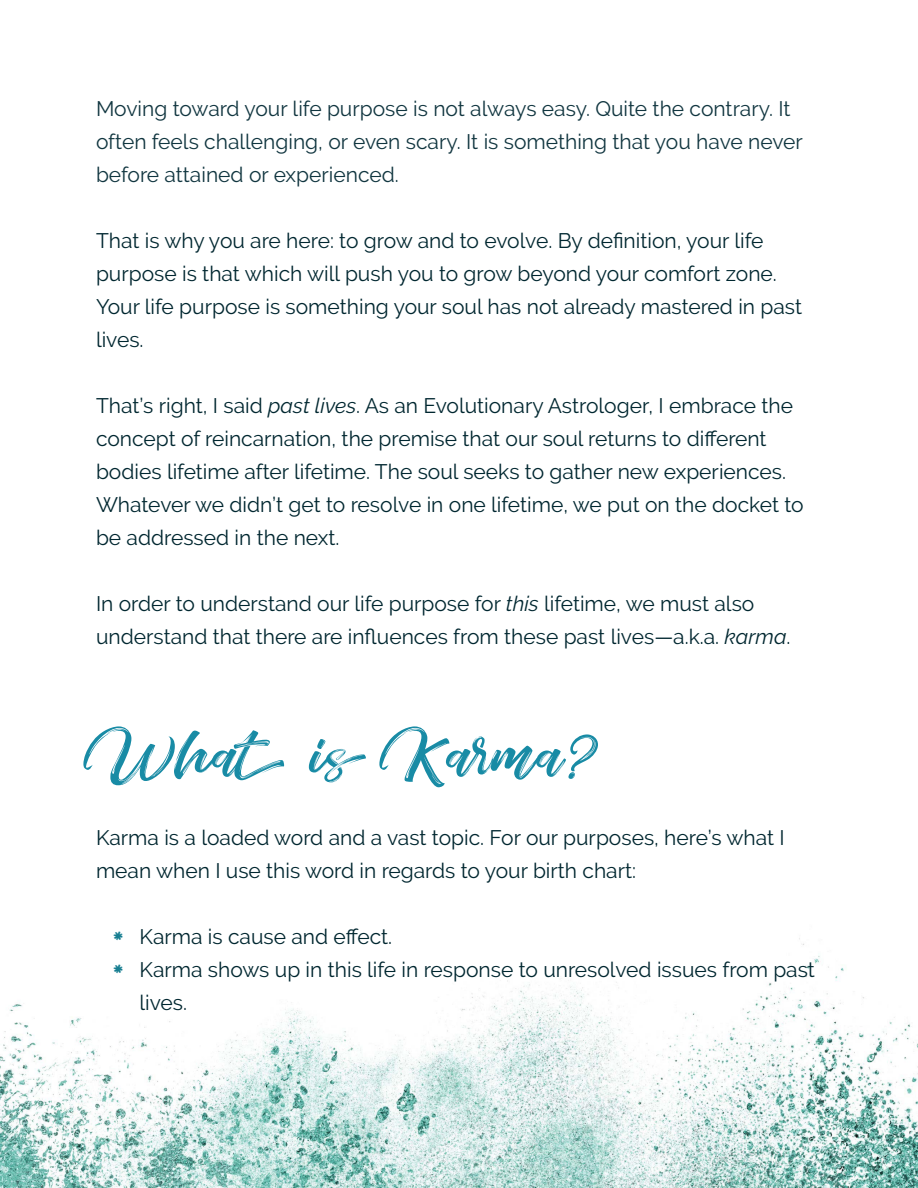
<style>
.page{position:relative;width:918px;height:1188px;background:#fff}
.page>*{position:absolute;margin:0;border:0;box-sizing:border-box;transform-origin:0 0}
.t1{font:57px "Last Night";color:#188ba5}
.t2{font:21px/33px "Raleway";color:#002730}
.t3{font:21px/33px "Raleway";color:#113640}
.s1{font-style:italic}
.s2{font-family:"Last Night";font-size:33px;color:#177e91}
</style>
<div class="page">
<img style="left:0;top:938px;width:918px;height:250px">
<p class="t3" style="left:96px;top:92px;width:708px">Moving toward your life purpose is not always easy. Quite the contrary. It often feels challenging, or even scary. It is something that you have never before attained or experienced.</p>
<p class="t2" style="left:96px;top:224px;width:708px">That is why you are here: to grow and to evolve. By definition, your life purpose is that which will push you to grow beyond your comfort zone.<br>Your life purpose is something your soul has not already mastered in past lives.</p>
<p class="t2" style="left:96px;top:389px;width:709px">That’s right, I said <span class="s1">past lives</span>. As an Evolutionary Astrologer, I embrace the concept of reincarnation, the premise that our soul returns to different bodies lifetime after lifetime. The soul seeks to gather new experiences.<br>Whatever we didn’t get to resolve in one lifetime, we put on the docket to be addressed in the next.</p>
<p class="t2" style="left:96px;top:587px;width:696px">In order to understand our life purpose for <span class="s1">this</span> lifetime, we must also understand that there are influences from these past lives—a.k.a. <span class="s1">karma</span>.</p>
<h1 class="t1" style="left:96px;top:721px;width:503px">What is Karma?</h1>
<p class="t2" style="left:96px;top:821px;width:690px">Karma is a loaded word and a vast topic. For our purposes, here’s what I mean when I use this word in regards to your birth chart:</p>
<p class="t2" style="left:113px;top:920px;width:281px"><span class="s2">*</span> Karma is cause and effect.</p>
<p class="t2" style="left:113px;top:953px;width:704px"><span class="s2">*</span> Karma shows up in this life in response to unresolved issues from past</p>
<p class="t2" style="left:140px;top:986px;width:49px">lives.</p>
</div>
